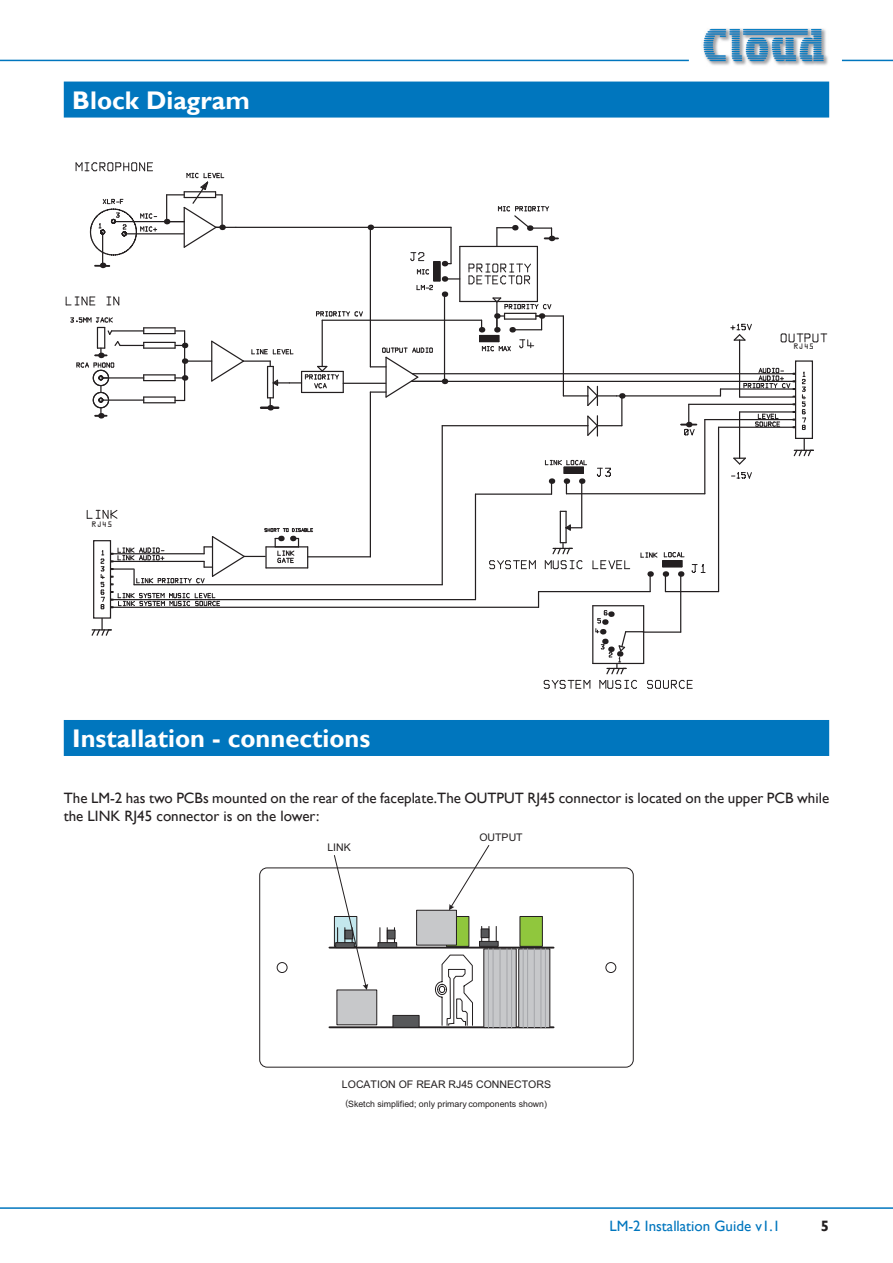
<style>
.page{position:relative;width:893px;height:1263px;background:#fff}
.page>*{position:absolute;margin:0;border:0;box-sizing:border-box;transform-origin:0 0}
.Main_Heading{font:700 25.5px "Gill Sans";color:#fff}
.Main_Text{font:15px/18px "Gill Sans";color:#231f20}
.t1{font:15px "Gill Sans";color:#0076be}
.t2{font:700 15px "Gill Sans";color:#231f20}
.t3{font:10.5px "Arial";color:#231f20}
.t4{font:8.85px "Arial";color:#231f20}
.t5{font:7.2px "OCRA Std";color:#231f20}
</style>
<div class="page">
<hr style="left:0;top:1207px;width:893px;height:2px;background:#0076be">
<img style="left:703px;top:28px;width:125px;height:38px">
<hr style="left:842px;top:60px;width:51px;height:1px;background:#0076be">
<hr style="left:0;top:60px;width:689px;height:1px;background:#0076be">
<div style="left:64px;top:82px;width:765px;height:36px;background:#0076be"></div>
<div style="left:64px;top:720px;width:765px;height:36px;background:#0076be"></div>
<svg style="left:252px;top:349px;width:15px;height:6px"></svg>
<svg style="left:273px;top:349px;width:20px;height:6px"></svg>
<svg style="left:316px;top:311px;width:47px;height:6px"></svg>
<svg style="left:75px;top:162px;width:78px;height:10px"></svg>
<svg style="left:66px;top:296px;width:29px;height:10px"></svg>
<svg style="left:107px;top:296px;width:13px;height:10px"></svg>
<svg style="left:87px;top:509px;width:31px;height:10px"></svg>
<svg style="left:433px;top:261px;width:104px;height:307px"></svg>
<hr style="left:102px;top:232px;width:1px;height:33px;background:#231f20">
<hr style="left:114px;top:221px;width:70px;height:1px;background:#231f20">
<svg style="left:89px;top:199px;width:68px;height:57px"></svg>
<hr style="left:124px;top:233px;width:60px;height:1px;background:#231f20">
<hr style="left:236px;top:227px;width:134px;height:1px;background:#231f20">
<hr style="left:370px;top:227px;width:1px;height:140px;background:#231f20">
<hr style="left:370px;top:227px;width:81px;height:1px;background:#231f20">
<hr style="left:450px;top:227px;width:2px;height:37px;background:#231f20">
<svg style="left:211px;top:340px;width:32px;height:42px"></svg>
<hr style="left:243px;top:360px;width:27px;height:2px;background:#231f20">
<hr style="left:144px;top:374px;width:31px;height:1px;background:#231f20">
<hr style="left:144px;top:380px;width:31px;height:1px;background:#231f20">
<hr style="left:144px;top:396px;width:31px;height:2px;background:#231f20">
<hr style="left:144px;top:402px;width:31px;height:1px;background:#231f20">
<hr style="left:144px;top:342px;width:31px;height:1px;background:#231f20">
<hr style="left:144px;top:347px;width:31px;height:2px;background:#231f20">
<hr style="left:144px;top:327px;width:31px;height:1px;background:#231f20">
<hr style="left:144px;top:333px;width:31px;height:1px;background:#231f20">
<svg style="left:174px;top:328px;width:11px;height:6px"></svg>
<hr style="left:184px;top:331px;width:1px;height:47px;background:#231f20">
<hr style="left:185px;top:360px;width:27px;height:2px;background:#231f20">
<hr style="left:308px;top:556px;width:62px;height:1px;background:#231f20">
<hr style="left:370px;top:392px;width:1px;height:165px;background:#231f20">
<svg style="left:370px;top:348px;width:63px;height:50px"></svg>
<hr style="left:343px;top:383px;width:43px;height:1px;background:#231f20">
<hr style="left:460px;top:246px;width:77px;height:1px;background:#231f20">
<hr style="left:537px;top:246px;width:1px;height:55px;background:#231f20">
<hr style="left:460px;top:301px;width:77px;height:1px;background:#231f20">
<hr style="left:459px;top:246px;width:1px;height:55px;background:#231f20">
<hr style="left:444px;top:294px;width:1px;height:87px;background:#231f20">
<hr style="left:412px;top:381px;width:384px;height:1px;background:#231f20">
<hr style="left:322px;top:320px;width:160px;height:1px;background:#231f20">
<hr style="left:322px;top:320px;width:1px;height:46px;background:#231f20">
<hr style="left:111px;top:607px;width:428px;height:1px;background:#231f20">
<hr style="left:111px;top:599px;width:364px;height:1px;background:#231f20">
<hr style="left:475px;top:494px;width:1px;height:106px;background:#231f20">
<hr style="left:475px;top:493px;width:77px;height:2px;background:#231f20">
<hr style="left:134px;top:584px;width:308px;height:1px;background:#231f20">
<hr style="left:442px;top:426px;width:1px;height:159px;background:#231f20">
<hr style="left:442px;top:425px;width:146px;height:1px;background:#231f20">
<svg style="left:91px;top:619px;width:20px;height:17px"></svg>
<hr style="left:412px;top:373px;width:383px;height:1px;background:#231f20">
<svg style="left:95px;top:263px;width:16px;height:5px"></svg>
<svg style="left:496px;top:206px;width:62px;height:40px"></svg>
<svg style="left:479px;top:296px;width:348px;height:393px"></svg>
<svg style="left:101px;top:528px;width:212px;height:81px"></svg>
<svg style="left:174px;top:342px;width:12px;height:6px"></svg>
<svg style="left:174px;top:358px;width:12px;height:45px"></svg>
<svg style="left:70px;top:317px;width:74px;height:101px"></svg>
<svg style="left:261px;top:361px;width:83px;height:49px"></svg>
<svg style="left:410px;top:251px;width:50px;height:46px"></svg>
<svg style="left:166px;top:173px;width:70px;height:75px"></svg>
<div style="left:795px;top:360px;width:18px;height:79px;border:1px solid #231f20"></div>
<div style="left:93px;top:540px;width:18px;height:79px;border:1px solid #231f20"></div>
<div style="left:259px;top:867px;width:375px;height:200px;border:1px solid #231f20;border-radius:7px"></div>
<div style="left:446px;top:916px;width:23px;height:31px;background:#90c73d;border:1px solid #231f20"></div>
<div style="left:416px;top:910px;width:41px;height:35px;background:#c7c8ca;border:1px solid #231f20"></div>
<div style="left:277px;top:962px;width:10px;height:11px;border:1px solid #231f20;border-radius:50%"></div>
<div style="left:606px;top:962px;width:10px;height:11px;border:1px solid #231f20;border-radius:50%"></div>
<hr style="left:329px;top:1026px;width:225px;height:2px;background:#231f20">
<hr style="left:329px;top:947px;width:225px;height:1px;background:#231f20">
<div style="left:337px;top:990px;width:40px;height:35px;background:#c7c8ca;border:1px solid #231f20"></div>
<svg style="left:449px;top:845px;width:41px;height:65px"></svg>
<div style="left:519px;top:949px;width:31px;height:79px;background:#c7c8ca"></div>
<hr style="left:523px;top:949px;width:1px;height:78px;background:#a5a6aa">
<hr style="left:527px;top:949px;width:1px;height:78px;background:#a5a6aa">
<hr style="left:534px;top:949px;width:1px;height:78px;background:#a5a6aa">
<hr style="left:541px;top:949px;width:1px;height:78px;background:#a5a6aa">
<hr style="left:545px;top:949px;width:1px;height:78px;background:#a5a6aa">
<div style="left:484px;top:949px;width:32px;height:79px;background:#c7c8ca"></div>
<hr style="left:488px;top:949px;width:1px;height:78px;background:#a5a6aa">
<hr style="left:493px;top:949px;width:1px;height:78px;background:#a5a6aa">
<hr style="left:500px;top:949px;width:1px;height:78px;background:#a5a6aa">
<hr style="left:507px;top:949px;width:1px;height:78px;background:#a5a6aa">
<hr style="left:511px;top:949px;width:1px;height:78px;background:#a5a6aa">
<div style="left:393px;top:1015px;width:26px;height:12px;background:#57585a;border:1px solid #231f20"></div>
<svg style="left:435px;top:955px;width:38px;height:70px"></svg>
<div style="left:520px;top:916px;width:23px;height:31px;background:#90c73d;border:1px solid #231f20"></div>
<svg style="left:479px;top:941px;width:19px;height:6px"></svg>
<svg style="left:496px;top:926px;width:1px;height:15px"></svg>
<div style="left:481px;top:928px;width:8px;height:10px;background:#57585a;border:1px solid #231f20"></div>
<svg style="left:378px;top:942px;width:19px;height:5px"></svg>
<svg style="left:379px;top:928px;width:1px;height:15px"></svg>
<div style="left:387px;top:930px;width:9px;height:9px;background:#57585a;border:1px solid #231f20"></div>
<svg style="left:334px;top:855px;width:34px;height:135px"></svg>
<div style="left:344px;top:930px;width:9px;height:9px;background:#57585a;border:1px solid #231f20"></div>
<p class="Main_Heading" style="left:72px;top:85px;width:179px">Block Diagram</p>
<p class="t5" style="left:92px;top:521px;width:22px">RJ45</p>
<p class="Main_Heading" style="left:72px;top:723px;width:300px">Installation - connections</p>
<p class="t5" style="left:793px;top:343px;width:22px">RJ45</p>
<p class="Main_Text" style="left:64px;top:789px;width:767px">The LM-2 has two PCBs mounted on the rear of the faceplate.The OUTPUT RJ45 connector is located on the upper PCB while the LINK RJ45 connector is on the lower:</p>
<p class="t3" style="left:479px;top:831px;width:45px">OUTPUT</p>
<p class="t3" style="left:327px;top:840px;width:25px">LINK</p>
<p class="t3" style="left:342px;top:1077px;width:211px">LOCATION OF REAR RJ45 CONNECTORS</p>
<p class="t4" style="left:345px;top:1098px;width:203px">(Sketch simplified; only primary components shown)</p>
<p class="t1" style="left:609px;top:1217px;width:172px">LM-2 Installation Guide v1.1</p>
<p class="t2" style="left:821px;top:1217px;width:10px">5</p>
</div>
